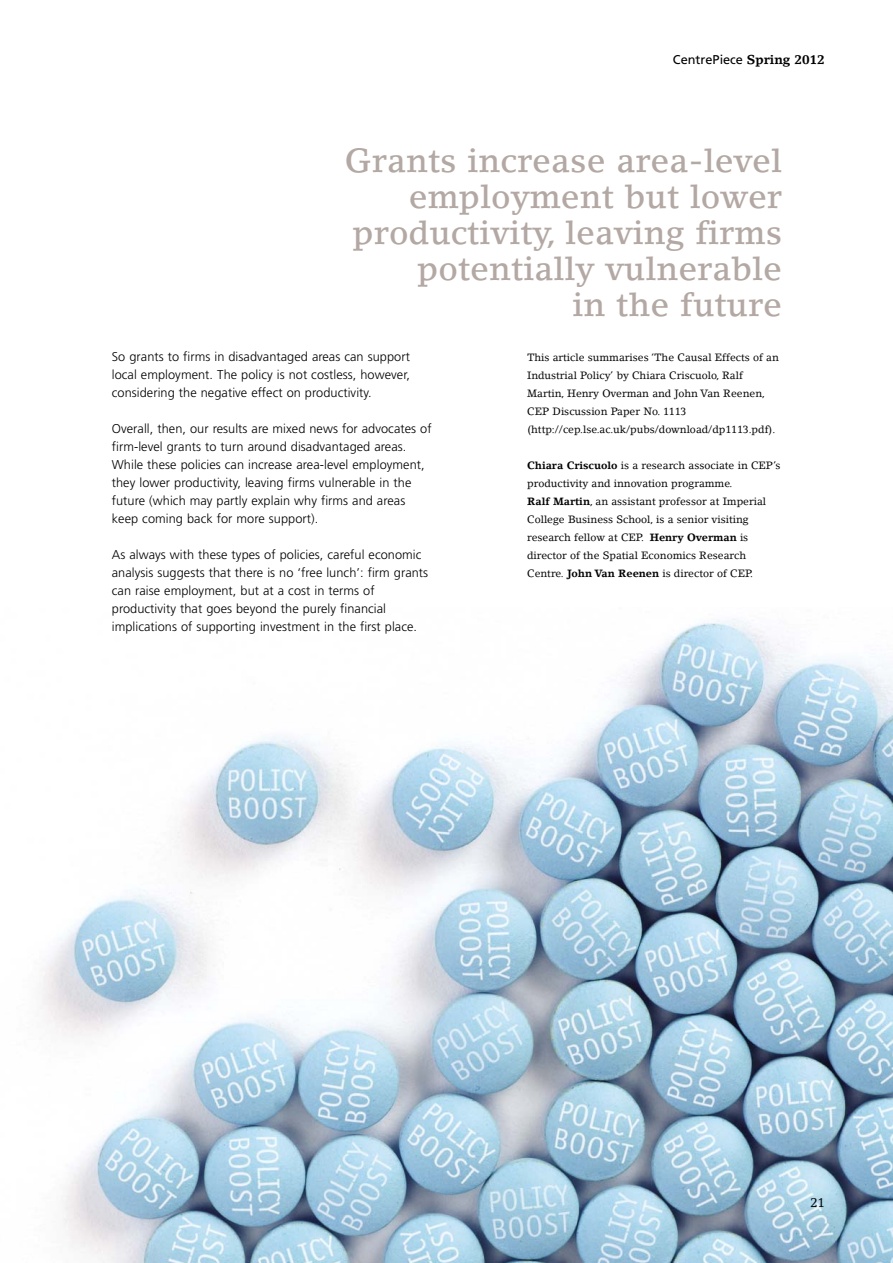
<style>
.page{position:relative;width:893px;height:1263px;background:#fff}
.page>*{position:absolute;margin:0;border:0;box-sizing:border-box;transform-origin:0 0}
.t1{font:500 33px/36px "Lino Letter";color:#b3a8a3;text-align:right}
.t2{font:300 12.75px/18px "Frutiger";letter-spacing:.005em;color:#000}
.t3{font:12.75px "Frutiger";color:#000}
.t4{font:12.75px "Lino Letter";color:#000}
.t5{font:10.5px/18px "Lino Letter";color:#000}
.s1{font-family:"Lino Letter";font-weight:700}
.s2{font-weight:700}
</style>
<div class="page">
<img style="left:40px;top:618px;width:853px;height:645px">
<p class="t3" style="left:673px;top:55px;width:153px">CentrePiece <span class="s1">Spring 2012</span></p>
<h1 class="t1" style="left:344px;top:146px;width:439px">Grants increase area-level employment but lower productivity, leaving firms potentially vulnerable<br>in the future</h1>
<p class="t2" style="left:112px;top:349px;width:300px;text-align:justify">So grants to firms in disadvantaged areas can support local employment. The policy is not costless, however, considering the negative effect on productivity.</p>
<p class="t2" style="left:112px;top:421px;width:321px">Overall, then, our results are mixed news for advocates of firm-level grants to turn around disadvantaged areas.<br>While these policies can increase area-level employment, they lower productivity, leaving firms vulnerable in the future (which may partly explain why firms and areas keep coming back for more support).</p>
<p class="t2" style="left:112px;top:547px;width:318px">As always with these types of policies, careful economic analysis suggests that there is no ‘free lunch’: firm grants can raise employment, but at a cost in terms of productivity that goes beyond the purely financial implications of supporting investment in the first place.</p>
<p class="t5" style="left:527px;top:350px;width:253px">This article summarises ‘The Causal Effects of an Industrial Policy’ by Chiara Criscuolo, Ralf Martin, Henry Overman and John Van Reenen, CEP Discussion Paper No. 1113 (http://cep.lse.ac.uk/pubs/download/dp1113.pdf).</p>
<p class="t5" style="left:527px;top:458px;width:255px"><span class="s2">Chiara Criscuolo</span> is a research associate in CEP’s productivity and innovation programme.<br><span class="s2">Ralf Martin</span>, an assistant professor at Imperial College Business School, is a senior visiting research fellow at CEP. <span class="s2">Henry Overman</span> is director of the Spatial Economics Research Centre. <span class="s2">John Van Reenen</span> is director of CEP.</p>
<p class="t4" style="left:811px;top:1198px;width:16px">21</p>
</div>
